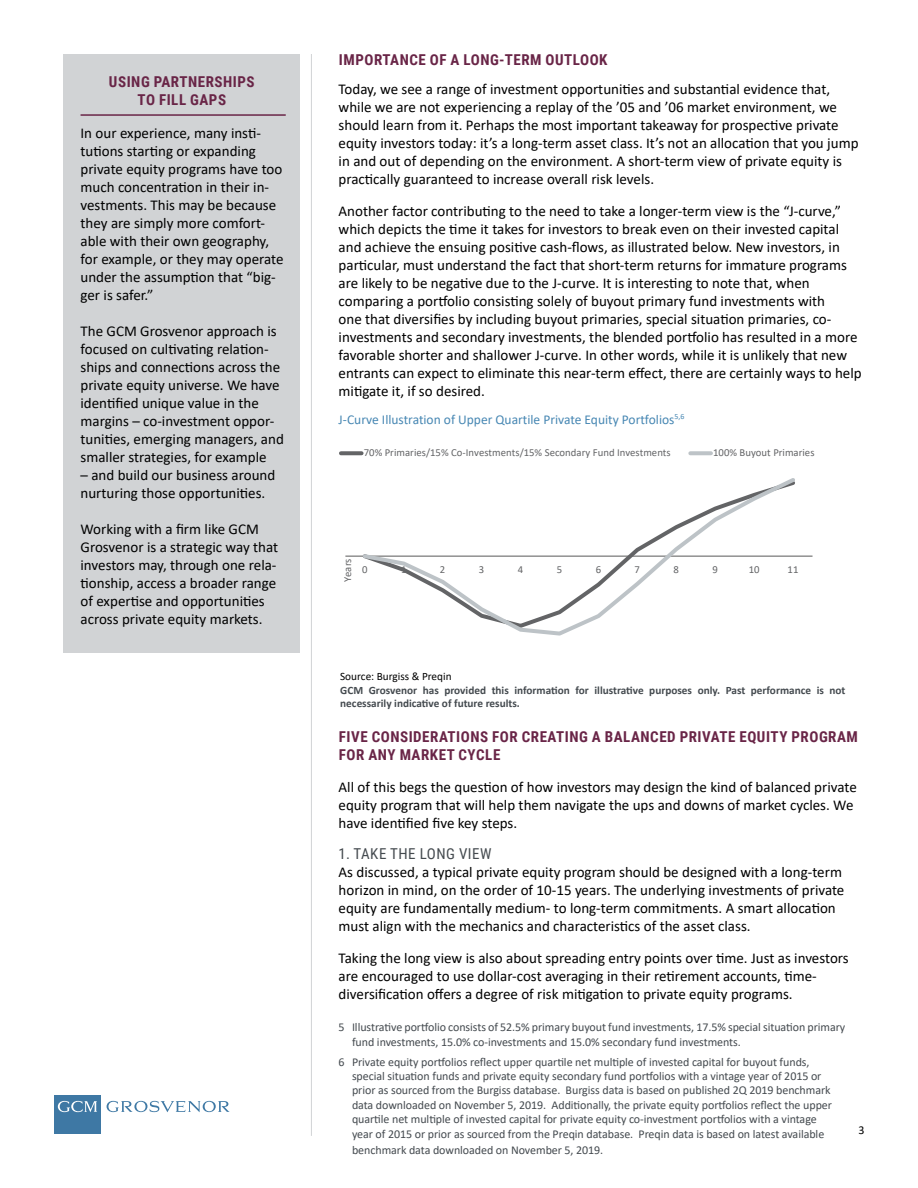
<style>
.page{position:relative;width:918px;height:1188px;background:#fff}
.page>*{position:absolute;margin:0;border:0;box-sizing:border-box;transform-origin:0 0}
.t1{font:15px/18px "Calibri";color:#000}
.t2{font:700 15px/18px "Roboto Condensed";letter-spacing:.035em;color:#692547}
.t3{font:15px "Roboto Condensed";letter-spacing:.035em;color:#444a4f}
.t4{font:13.5px "Calibri";color:#4787b3}
.t5{font:12px/14.4px "Calibri";letter-spacing:-.005em;color:#444a4f}
.t6{font:12px "Calibri";color:#000}
.t7{font:700 11.25px/13.5px "Calibri";color:#444a4f}
.t8{font:11.25px "Calibri";color:#000}
.t9{font:10.65px "Calibri";color:#636466}
</style>
<div class="page">
<hr style="left:345px;top:556px;width:468px;height:1px;background:#595959">
<svg style="left:360px;top:478px;width:438px;height:158px"></svg>
<svg style="left:341px;top:451px;width:21px;height:4px"></svg>
<svg style="left:690px;top:451px;width:21px;height:4px"></svg>
<hr style="left:311px;top:54px;width:1px;height:1082px;background:#d1d3d5">
<div style="left:54px;top:1096px;width:47px;height:38px;background:#3e78a4"></div>
<svg style="left:58px;top:1101px;width:39px;height:11px"></svg>
<svg style="left:107px;top:1101px;width:122px;height:11px"></svg>
<div style="left:64px;top:54px;width:236px;height:598px;background:#d1d3d5"></div>
<hr style="left:81px;top:114px;width:205px;height:2px;background:#692547">
<p class="t2" style="left:109px;top:72px;width:147px;text-align:center">USING PARTNERSHIPS<br>TO FILL GAPS</p>
<p class="t1" style="left:81px;top:123px;width:204px">In our experience, many insti&shy;tutions starting or expanding private equity programs have too much concentration in their in&shy;vestments. This may be because they are simply more comfort&shy;able with their own geography, for example, or they may operate under the assumption that “big&shy;ger is safer.”</p>
<p class="t1" style="left:81px;top:321px;width:205px">The GCM Grosvenor approach is focused on cultivating relation&shy;ships and connections across the private equity universe. We have identified unique value in the margins – co-investment oppor&shy;tunities, emerging managers, and smaller strategies, for example</p>
<p class="t1" style="left:81px;top:465px;width:196px">– and build our business around nurturing those opportunities.</p>
<p class="t1" style="left:81px;top:519px;width:199px">Working with a firm like GCM<br>Grosvenor is a strategic way that investors may, through one rela&shy;tionship, access a broader range of expertise and opportunities across private equity markets.</p>
<p class="t2" style="left:339px;top:50px;width:270px">IMPORTANCE OF A LONG-TERM OUTLOOK</p>
<p class="t1" style="left:339px;top:80px;width:521px">Today, we see a range of investment opportunities and substantial evidence that, while we are not experiencing a replay of the ’05 and ’06 market environment, we should learn from it. Perhaps the most important takeaway for prospective private equity investors today: it’s a long-term asset class. It’s not an allocation that you jump in and out of depending on the environment. A short-term view of private equity is practically guaranteed to increase overall risk levels.</p>
<p class="t1" style="left:339px;top:201px;width:525px">Another factor contributing to the need to take a longer-term view is the “J-curve,” which depicts the time it takes for investors to break even on their invested capital and achieve the ensuing positive cash-flows, as illustrated below. New investors, in particular, must understand the fact that short-term returns for immature programs are likely to be negative due to the J-curve. It is interesting to note that, when comparing a portfolio consisting solely of buyout primary fund investments with<br>one that diversifies by including buyout primaries, special situation primaries, co&shy;investments and secondary investments, the blended portfolio has resulted in a more favorable shorter and shallower J-curve. In other words, while it is unlikely that new entrants can expect to eliminate this near-term effect, there are certainly ways to help mitigate it, if so desired.</p>
<p class="t4" style="left:339px;top:410px;width:347px">J-Curve Illustration of Upper Quartile Private Equity Portfolios<sup>5,6</sup></p>
<p class="t9" style="left:364px;top:445px;width:309px">70% Primaries/15% Co-Investments/15% Secondary Fund Investments</p>
<p class="t9" style="left:713px;top:445px;width:103px">100% Buyout Primaries</p>
<p class="t9" style="left:340px;top:582px;width:25px;rotate:-90deg">Years</p>
<p class="t9" style="left:362px;top:562px;width:7px">0</p>
<p class="t9" style="left:401px;top:562px;width:7px">1</p>
<p class="t9" style="left:440px;top:562px;width:7px">2</p>
<p class="t9" style="left:479px;top:562px;width:7px">3</p>
<p class="t9" style="left:518px;top:562px;width:7px">4</p>
<p class="t9" style="left:557px;top:562px;width:7px">5</p>
<p class="t9" style="left:596px;top:562px;width:7px">6</p>
<p class="t9" style="left:635px;top:562px;width:7px">7</p>
<p class="t9" style="left:674px;top:562px;width:7px">8</p>
<p class="t9" style="left:713px;top:562px;width:7px">9</p>
<p class="t9" style="left:749px;top:562px;width:12px">10</p>
<p class="t9" style="left:788px;top:562px;width:12px">11</p>
<p class="t8" style="left:340px;top:668px;width:113px">Source: Burgiss &amp; Preqin</p>
<p class="t7" style="left:340px;top:683px;width:507px">GCM Grosvenor has provided this information for illustrative purposes only. Past performance is not necessarily indicative of future results.</p>
<p class="t2" style="left:339px;top:727px;width:521px">FIVE CONSIDERATIONS FOR CREATING A BALANCED PRIVATE EQUITY PROGRAM<br>FOR ANY MARKET CYCLE</p>
<p class="t1" style="left:339px;top:777px;width:520px">All of this begs the question of how investors may design the kind of balanced private equity program that will help them navigate the ups and downs of market cycles. We have identified five key steps.</p>
<p class="t3" style="left:339px;top:843px;width:155px">1. TAKE THE LONG VIEW</p>
<p class="t1" style="left:339px;top:863px;width:507px">As discussed, a typical private equity program should be designed with a long-term horizon in mind, on the order of 10-15 years. The underlying investments of private equity are fundamentally medium- to long-term commitments. A smart allocation must align with the mechanics and characteristics of the asset class.</p>
<p class="t1" style="left:339px;top:948px;width:512px">Taking the long view is also about spreading entry points over time. Just as investors are encouraged to use dollar-cost averaging in their retirement accounts, time&shy;diversification offers a degree of risk mitigation to private equity programs.</p>
<p class="t5" style="left:352px;top:1020px;width:495px;text-indent:-14px">5 Illustrative portfolio consists of 52.5% primary buyout fund investments, 17.5% special situation primary fund investments, 15.0% co-investments and 15.0% secondary fund investments.</p>
<p class="t5" style="left:352px;top:1054px;width:481px;text-indent:-14px">6 Private equity portfolios reflect upper quartile net multiple of invested capital for buyout funds, special situation funds and private equity secondary fund portfolios with a vintage year of 2015 or prior as sourced from the Burgiss database. Burgiss data is based on published 2Q 2019 benchmark data downloaded on November 5, 2019. Additionally, the private equity portfolios reflect the upper quartile net multiple of invested capital for private equity co-investment portfolios with a vintage year of 2015 or prior as sourced from the Preqin database. Preqin data is based on latest available</p>
<p class="t5" style="left:352px;top:1142px;width:253px">benchmark data downloaded on November 5, 2019.</p>
<p class="t6" style="left:859px;top:1122px;width:8px">3</p>
</div>
